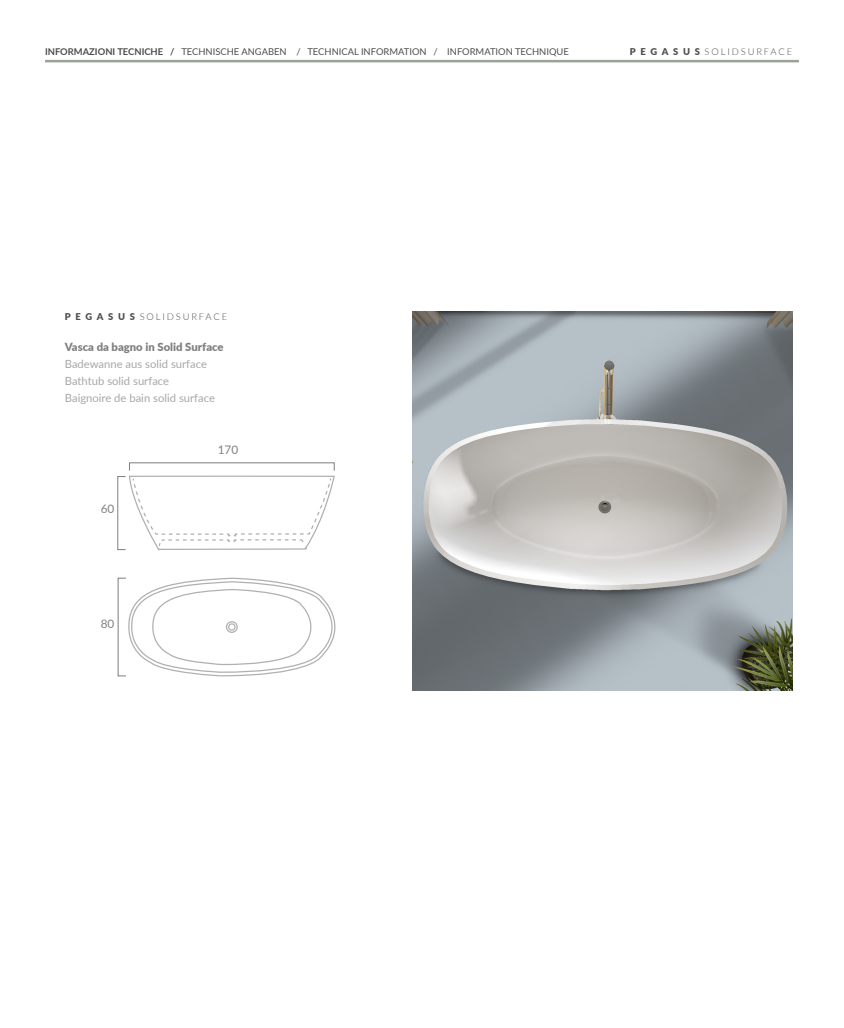
<style>
.page{position:relative;width:844px;height:1028px;background:#fff}
.page>*{position:absolute;margin:0;border:0;box-sizing:border-box;transform-origin:0 0}
.t1{font:11.75px "Lato";color:#808082}
.t2{font:11.25px/17px "Lato";color:#a5a7a9}
.t3{font:900 11.25px "Lato";color:#808082}
.t4{font:9.38px "Lato";color:#4d4d4f}
.t5{font:300 9.38px "Lato";letter-spacing:.2em;color:#4e4e50}
.s1{font-weight:700}
.s2{font-weight:900}
</style>
<div class="page">
<hr style="left:45px;top:60px;width:753px;height:2px;background:#9ba298">
<img style="left:412px;top:311px;width:380px;height:379px">
<svg style="left:117px;top:462px;width:217px;height:214px"></svg>
<svg style="left:132px;top:477px;width:200px;height:74px"></svg>
<p class="t4" style="left:45px;top:45px;width:525px"><span class="s1">INFORMAZIONI TECNICHE /</span> TECHNISCHE ANGABEN / TECHNICAL INFORMATION / INFORMATION TECHNIQUE</p>
<p class="t5" style="left:629px;top:45px;width:164px"><span class="s2">P E G A S U S</span> SOLIDSURFACE</p>
<p class="t5" style="left:65px;top:310px;width:164px"><span class="s2">P E G A S U S</span> SOLIDSURFACE</p>
<p class="t3" style="left:65px;top:338px;width:160px">Vasca da bagno in Solid Surface</p>
<p class="t2" style="left:65px;top:354px;width:152px">Badewanne aus solid surface<br>Bathtub solid surface<br>Baignoire de bain solid surface</p>
<p class="t1" style="left:101px;top:500px;width:15px">60</p>
<p class="t1" style="left:101px;top:615px;width:15px">80</p>
<p class="t1" style="left:218px;top:442px;width:22px">170</p>
</div>
